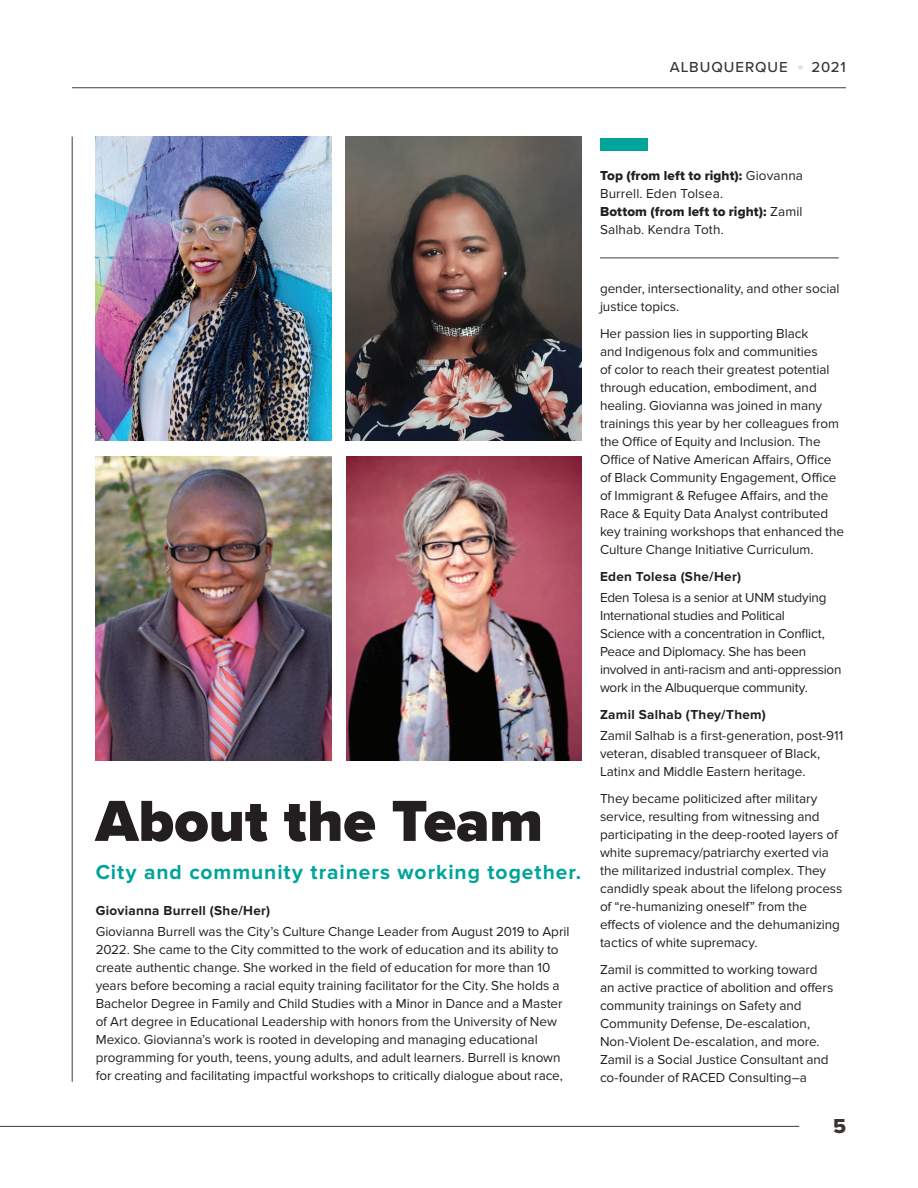
<style>
.page{position:relative;width:918px;height:1188px;background:#fff}
.page>*{position:absolute;margin:0;border:0;box-sizing:border-box;transform-origin:0 0}
.t1{font:900 60px "Proxima Nova";color:#231f20}
.t2{font:700 21px "Proxima Nova";letter-spacing:.045em;color:#00a49a}
.t3{font:21px "Proxima Nova Extrabld";color:#393533}
.t4{font:500 15px "Proxima Nova";letter-spacing:.06em;color:#393533}
.t5{font:13.5px/18px "Proxima Nova";letter-spacing:-.005em;color:#231f20}
.t6{font:700 13.5px "Proxima Nova";letter-spacing:.02em;color:#231f20}
.t7{font:13.5px "Proxima Nova Extrabld";letter-spacing:.01em;color:#231f20}
.s1{font-family:"Proxima Nova"}
</style>
<div class="page">
<svg style="left:798px;top:65px;width:5px;height:5px"></svg>
<hr style="left:0;top:1126px;width:799px;height:1px;background:#3e3e3f">
<hr style="left:72px;top:87px;width:774px;height:1px;background:#3e3e3f">
<hr style="left:72px;top:136px;width:1px;height:946px;background:#3e3e3f">
<img style="left:96px;top:136px;width:235px;height:305px">
<img style="left:346px;top:136px;width:235px;height:305px">
<img style="left:96px;top:456px;width:235px;height:304px">
<img style="left:346px;top:456px;width:236px;height:304px">
<div style="left:600px;top:138px;width:48px;height:13px;background:#00a49a"></div>
<hr style="left:600px;top:258px;width:239px;height:1px;background:#3e3e3f">
<p class="t4" style="left:670px;top:56px;width:119px">ALBUQUERQUE</p>
<p class="t4" style="left:812px;top:56px;width:36px">2021</p>
<p class="t7" style="left:600px;top:166px;width:205px">Top (from left to right): <span class="s1">Giovanna</span></p>
<p class="t5" style="left:600px;top:185px;width:125px">Burrell. Eden Tolsea.</p>
<p class="t7" style="left:600px;top:202px;width:204px">Bottom (from left to right): <span class="s1">Zamil</span></p>
<p class="t5" style="left:600px;top:221px;width:125px">Salhab. Kendra Toth.</p>
<h1 class="t1" style="left:96px;top:776px;width:449px">About the Team</h1>
<h2 class="t2" style="left:96px;top:860px;width:487px">City and community trainers working together.</h2>
<p class="t6" style="left:96px;top:903px;width:176px">Giovianna Burrell (She/Her)</p>
<p class="t5" style="left:96px;top:923px;width:475px">Giovianna Burrell was the City’s Culture Change Leader from August 2019 to April 2022. She came to the City committed to the work of education and its ability to create authentic change. She worked in the field of education for more than 10 years before becoming a racial equity training facilitator for the City. She holds a Bachelor Degree in Family and Child Studies with a Minor in Dance and a Master of Art degree in Educational Leadership with honors from the University of New Mexico. Giovianna’s work is rooted in developing and managing educational programming for youth, teens, young adults, and adult learners. Burrell is known for creating and facilitating impactful workshops to critically dialogue about race,</p>
<p class="t5" style="left:600px;top:280px;width:241px">gender, intersectionality, and other social justice topics.</p>
<p class="t5" style="left:600px;top:325px;width:246px">Her passion lies in supporting Black<br>and Indigenous folx and communities<br>of color to reach their greatest potential through education, embodiment, and healing. Giovianna was joined in many trainings this year by her colleagues from the Office of Equity and Inclusion. The Office of Native American Affairs, Office of Black Community Engagement, Office of Immigrant &amp; Refugee Affairs, and the Race &amp; Equity Data Analyst contributed key training workshops that enhanced the Culture Change Initiative Curriculum.</p>
<p class="t6" style="left:600px;top:568px;width:143px">Eden Tolesa (She/Her)</p>
<p class="t5" style="left:600px;top:588px;width:243px">Eden Tolesa is a senior at UNM studying International studies and Political<br>Science with a concentration in Conflict, Peace and Diplomacy. She has been involved in anti-racism and anti-oppression work in the Albuquerque community.</p>
<p class="t6" style="left:600px;top:706px;width:167px">Zamil Salhab (They/Them)</p>
<p class="t5" style="left:600px;top:726px;width:245px">Zamil Salhab is a first-generation, post-911 veteran, disabled transqueer of Black,<br>Latinx and Middle Eastern heritage.</p>
<p class="t5" style="left:600px;top:789px;width:244px">They became politicized after military service, resulting from witnessing and participating in the deep-rooted layers of white supremacy/patriarchy exerted via the militarized industrial complex. They candidly speak about the lifelong process of “re-humanizing oneself” from the effects of violence and the dehumanizing tactics of white supremacy.</p>
<p class="t5" style="left:600px;top:960px;width:235px">Zamil is committed to working toward an active practice of abolition and offers community trainings on Safety and Community Defense, De-escalation, Non-Violent De-escalation, and more.<br>Zamil is a Social Justice Consultant and co-founder of RACED Consulting–a</p>
<h2 class="t3" style="left:833px;top:1111px;width:14px">5</h2>
</div>
